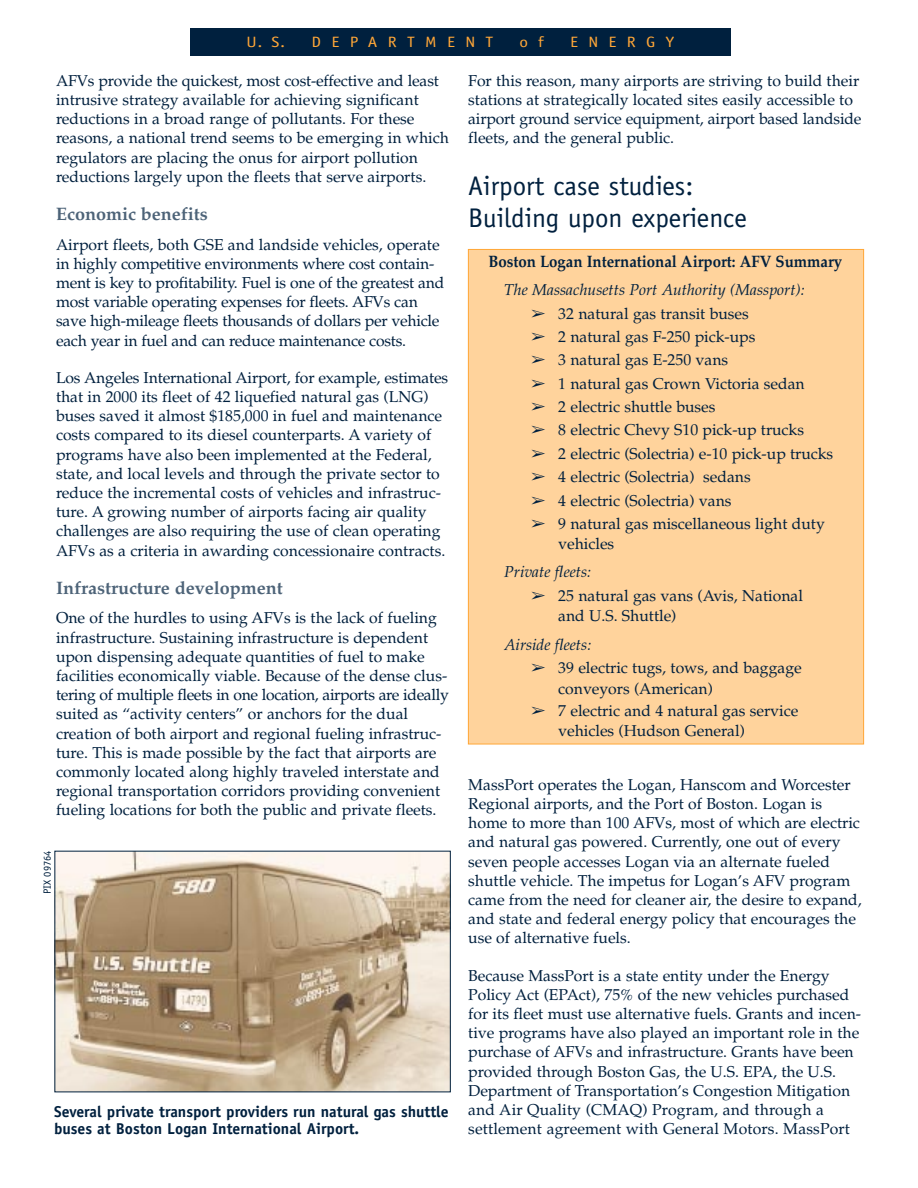
<style>
.page{position:relative;width:918px;height:1188px;background:#fff}
.page>*{position:absolute;margin:0;border:0;box-sizing:border-box;transform-origin:0 0}
.t1{font:27px/32.4px "Officina Sans";color:#00203e}
.t2{font:700 18px "Palatino";color:#4d6378}
.t3{font:700 16.5px "Palatino";color:#00203e;scale:.91 1}
.t4{font:15.75px/19.2px "Palatino";color:#00203e}
.t5{font:700 15.75px/16.5px "Officina Sans";color:#00203e}
.t6{font:italic 15.75px "Palatino";color:#00203e}
.t7{font:15px "Officina Sans";letter-spacing:.6em;color:#ffa738;scale:1.15 1}
.t8{font:10.5px "Officina Sans";color:#00203e}
</style>
<div class="page">
<div style="left:468px;top:249px;width:396px;height:495px;background:#ffd39c"></div>
<div style="left:190px;top:28px;width:541px;height:28px;background:#00203e"></div>
<img style="left:56px;top:853px;width:393px;height:237px">
<p class="t7" style="left:247px;top:36px;width:35px">U. S.</p>
<p class="t7" style="left:312px;top:36px;width:159px">DEPARTMENT</p>
<p class="t7" style="left:520px;top:36px;width:22px">o f</p>
<p class="t7" style="left:570px;top:36px;width:92px">ENERGY</p>
<p class="t4" style="left:56px;top:73px;width:394px">AFVs provide the quickest, most cost-effective and least intrusive strategy available for achieving significant reductions in a broad range of pollutants. For these reasons, a national trend seems to be emerging in which regulators are placing the onus for airport pollution reductions largely upon the fleets that serve airports.</p>
<p class="t2" style="left:56px;top:207px;width:153px">Economic benefits</p>
<p class="t4" style="left:56px;top:236px;width:390px">Airport fleets, both GSE and landside vehicles, operate in highly competitive environments where cost contain&shy;ment is key to profitability. Fuel is one of the greatest and most variable operating expenses for fleets. AFVs can save high-mileage fleets thousands of dollars per vehicle each year in fuel and can reduce maintenance costs.</p>
<p class="t4" style="left:56px;top:370px;width:394px">Los Angeles International Airport, for example, estimates that in 2000 its fleet of 42 liquefied natural gas (LNG) buses saved it almost $185,000 in fuel and maintenance costs compared to its diesel counterparts. A variety of programs have also been implemented at the Federal, state, and local levels and through the private sector to reduce the incremental costs of vehicles and infrastruc&shy;ture. A growing number of airports facing air quality challenges are also requiring the use of clean operating AFVs as a criteria in awarding concessionaire contracts.</p>
<p class="t2" style="left:56px;top:581px;width:228px">Infrastructure development</p>
<p class="t4" style="left:56px;top:610px;width:394px">One of the hurdles to using AFVs is the lack of fueling infrastructure. Sustaining infrastructure is dependent upon dispensing adequate quantities of fuel to make facilities economically viable. Because of the dense clus&shy;tering of multiple fleets in one location, airports are ideally suited as “activity centers” or anchors for the dual creation of both airport and regional fueling infrastruc&shy;ture. This is made possible by the fact that airports are commonly located along highly traveled interstate and regional transportation corridors providing convenient fueling locations for both the public and private fleets.</p>
<p class="t8" style="left:43px;top:894px;width:45px;rotate:-90deg">PIX 09764</p>
<p class="t5" style="left:54px;top:1105px;width:396px">Several private transport providers run natural gas shuttle buses at Boston Logan International Airport.</p>
<p class="t4" style="left:468px;top:73px;width:395px">For this reason, many airports are striving to build their stations at strategically located sites easily accessible to airport ground service equipment, airport based landside fleets, and the general public.</p>
<h1 class="t1" style="left:468px;top:171px;width:280px">Airport case studies:<br>Building upon experience</h1>
<p class="t3" style="left:488px;top:255px;width:390px">Boston Logan International Airport: AFV Summary</p>
<p class="t6" style="left:504px;top:284px;width:302px">The Massachusetts Port Authority (Massport):</p>
<p class="t4" style="left:531px;top:306px;width:219px">➢ 32 natural gas transit buses</p>
<p class="t4" style="left:531px;top:329px;width:226px">➢ 2 natural gas F-250 pick-ups</p>
<p class="t4" style="left:531px;top:352px;width:198px">➢ 3 natural gas E-250 vans</p>
<p class="t4" style="left:531px;top:376px;width:275px">➢ 1 natural gas Crown Victoria sedan</p>
<p class="t4" style="left:531px;top:399px;width:186px">➢ 2 electric shuttle buses</p>
<p class="t4" style="left:531px;top:422px;width:274px">➢ 8 electric Chevy S10 pick-up trucks</p>
<p class="t4" style="left:531px;top:446px;width:304px">➢ 2 electric (Solectria) e-10 pick-up trucks</p>
<p class="t4" style="left:531px;top:469px;width:221px">➢ 4 electric (Solectria) sedans</p>
<p class="t4" style="left:531px;top:492px;width:202px">➢ 4 electric (Solectria) vans</p>
<p class="t4" style="left:558px;top:515px;width:268px;line-height:20.4px;text-indent:-27px">➢ 9 natural gas miscellaneous light duty vehicles</p>
<p class="t6" style="left:504px;top:566px;width:88px">Private fleets:</p>
<p class="t4" style="left:558px;top:587px;width:246px;line-height:20.4px;text-indent:-27px">➢ 25 natural gas vans (Avis, National and U.S. Shuttle)</p>
<p class="t6" style="left:504px;top:638px;width:89px">Airside fleets:</p>
<p class="t4" style="left:558px;top:659px;width:245px;line-height:20.4px;text-indent:-27px">➢ 39 electric tugs, tows, and baggage conveyors (American)</p>
<p class="t4" style="left:558px;top:702px;width:242px;line-height:20.4px;text-indent:-27px">➢ 7 electric and 4 natural gas service vehicles (Hudson General)</p>
<p class="t4" style="left:468px;top:777px;width:395px">MassPort operates the Logan, Hanscom and Worcester Regional airports, and the Port of Boston. Logan is home to more than 100 AFVs, most of which are electric and natural gas powered. Currently, one out of every seven people accesses Logan via an alternate fueled shuttle vehicle. The impetus for Logan’s AFV program came from the need for cleaner air, the desire to expand, and state and federal energy policy that encourages the use of alternative fuels.</p>
<p class="t4" style="left:468px;top:967px;width:394px">Because MassPort is a state entity under the Energy Policy Act (EPAct), 75% of the new vehicles purchased for its fleet must use alternative fuels. Grants and incen&shy;tive programs have also played an important role in the purchase of AFVs and infrastructure. Grants have been provided through Boston Gas, the U.S. EPA, the U.S.<br>Department of Transportation’s Congestion Mitigation and Air Quality (CMAQ) Program, and through a settlement agreement with General Motors. MassPort</p>
</div>
